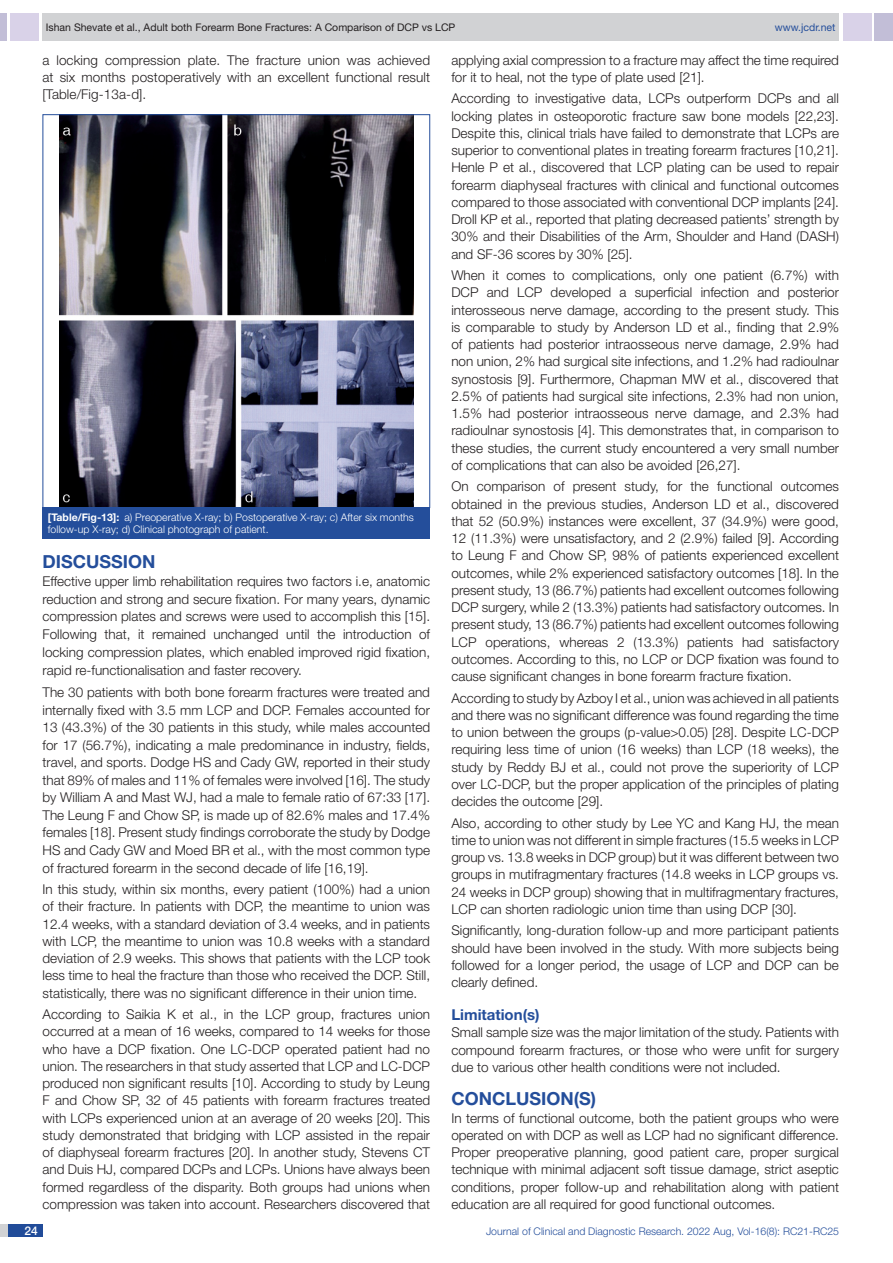
<style>
.page{position:relative;width:893px;height:1263px;background:#fff}
.page>*{position:absolute;margin:0;border:0;box-sizing:border-box;transform-origin:0 0}
.Heading{font:700 18px "Helvetica Neue";color:#244e9b}
.HEAD_2{font:700 15px "Helvetica Neue";color:#244e9b}
.Body_text{font:300 13.5px/17.2px "Helvetica Neue";color:#231f20;text-align:justify}
.t1{font:500 12px "Helvetica Neue";color:#fff}
.TABLE_FIG{font:300 10.5px/12.6px "Helvetica Neue";color:#fff}
.t2{font:10.5px "Helvetica Neue";color:#231f20}
.t3{font:300 10.5px "Helvetica Neue";color:#244e9b}
.t4{font:10.5px "Helvetica Neue";color:#244e9b}
.s1{font-weight:700}
</style>
<div class="page">
<div style="left:0;top:13px;width:7px;height:28px;background:#c2bed7"></div>
<div style="left:10px;top:13px;width:29px;height:28px;background:#d9d2e8"></div>
<div style="left:43px;top:13px;width:796px;height:28px;background:#d1d2d4"></div>
<div style="left:875px;top:13px;width:18px;height:28px;background:#c2bed7"></div>
<div style="left:843px;top:13px;width:29px;height:28px;background:#d9d2e8"></div>
<div style="left:0;top:1224px;width:43px;height:13px;background:#d1d2d4"></div>
<div style="left:8px;top:1224px;width:35px;height:13px;background:#214c99"></div>
<img style="left:59px;top:116px;width:354px;height:390px">
<div style="left:43px;top:507px;width:387px;height:32px;background:#244e9b"></div>
<p class="t2" style="left:46px;top:21px;width:411px">Ishan Shevate et al., Adult both Forearm Bone Fractures: A Comparison of DCP vs LCP</p>
<p class="t4" style="left:775px;top:21px;width:62px">www.jcdr.net</p>
<p class="Body_text" style="left:43px;top:51px;width:389px">a locking compression plate. The fracture union was achieved at six months postoperatively with an excellent functional result [Table/Fig-13a-d].</p>
<p class="Body_text" style="left:451px;top:51px;width:389px">applying axial compression to a fracture may affect the time required for it to heal, not the type of plate used [21].</p>
<p class="Body_text" style="left:451px;top:90px;width:389px">According to investigative data, LCPs outperform DCPs and all locking plates in osteoporotic fracture saw bone models [22,23].<br>Despite this, clinical trials have failed to demonstrate that LCPs are superior to conventional plates in treating forearm fractures [10,21].<br>Henle P et al., discovered that LCP plating can be used to repair forearm diaphyseal fractures with clinical and functional outcomes compared to those associated with conventional DCP implants [24].<br>Droll KP et al., reported that plating decreased patients’ strength by 30% and their Disabilities of the Arm, Shoulder and Hand (DASH) and SF-36 scores by 30% [25].</p>
<p class="Body_text" style="left:451px;top:266px;width:389px">When it comes to complications, only one patient (6.7%) with DCP and LCP developed a superficial infection and posterior interosseous nerve damage, according to the present study. This is comparable to study by Anderson LD et al., finding that 2.9% of patients had posterior intraosseous nerve damage, 2.9% had non union, 2% had surgical site infections, and 1.2% had radioulnar synostosis [9]. Furthermore, Chapman MW et al., discovered that 2.5% of patients had surgical site infections, 2.3% had non union, 1.5% had posterior intraosseous nerve damage, and 2.3% had radioulnar synostosis [4]. This demonstrates that, in comparison to these studies, the current study encountered a very small number of complications that can also be avoided [26,27].</p>
<p class="Body_text" style="left:451px;top:478px;width:389px">On comparison of present study, for the functional outcomes obtained in the previous studies, Anderson LD et al., discovered that 52 (50.9%) instances were excellent, 37 (34.9%) were good, 12 (11.3%) were unsatisfactory, and 2 (2.9%) failed [9]. According to Leung F and Chow SP, 98% of patients experienced excellent outcomes, while 2% experienced satisfactory outcomes [18]. In the present study, 13 (86.7%) patients had excellent outcomes following DCP surgery, while 2 (13.3%) patients had satisfactory outcomes. In present study, 13 (86.7%) patients had excellent outcomes following LCP operations, whereas 2 (13.3%) patients had satisfactory outcomes. According to this, no LCP or DCP fixation was found to cause significant changes in bone forearm fracture fixation.</p>
<p class="Body_text" style="left:451px;top:689px;width:389px">According to study by Azboy I et al., union was achieved in all patients and there was no significant difference was found regarding the time to union between the groups (p-value&gt;0.05) [28]. Despite LC-DCP requiring less time of union (16 weeks) than LCP (18 weeks), the study by Reddy BJ et al., could not prove the superiority of LCP over LC-DCP, but the proper application of the principles of plating decides the outcome [29].</p>
<p class="Body_text" style="left:451px;top:814px;width:389px">Also, according to other study by Lee YC and Kang HJ, the mean time to union was not different in simple fractures (15.5 weeks in LCP group vs. 13.8 weeks in DCP group) but it was different between two groups in mutifragmentary fractures (14.8 weeks in LCP groups vs.<br>24 weeks in DCP group) showing that in multifragmentary fractures, LCP can shorten radiologic union time than using DCP [30].</p>
<p class="Body_text" style="left:451px;top:922px;width:389px">Significantly, long-duration follow-up and more participant patients should have been involved in the study. With more subjects being followed for a longer period, the usage of LCP and DCP can be clearly defined.</p>
<p class="HEAD_2" style="left:451px;top:1005px;width:90px">LIMITATION(S)</p>
<p class="Body_text" style="left:451px;top:1023px;width:389px">Small sample size was the major limitation of the study. Patients with compound forearm fractures, or those who were unfit for surgery due to various other health conditions were not included.</p>
<p class="Heading" style="left:451px;top:1088px;width:146px">CONCLUSION(S)</p>
<p class="Body_text" style="left:451px;top:1109px;width:389px">In terms of functional outcome, both the patient groups who were operated on with DCP as well as LCP had no significant difference.<br>Proper preoperative planning, good patient care, proper surgical technique with minimal adjacent soft tissue damage, strict aseptic conditions, proper follow-up and rehabilitation along with patient education are all required for good functional outcomes.</p>
<p class="TABLE_FIG" style="left:48px;top:510px;width:368px"><span class="s1">[TABLE/FIG-13]:</span> a) Preoperative X-ray; b) Postoperative X-ray; c) After six months follow-up X-ray; d) Clinical photograph of patient.</p>
<p class="Heading" style="left:43px;top:550px;width:26px">DISCUSSION</p>
<p class="Body_text" style="left:43px;top:571px;width:389px;line-height:18px">Effective upper limb rehabilitation requires two factors i.e, anatomic reduction and strong and secure fixation. For many years, dynamic compression plates and screws were used to accomplish this [15].<br>Following that, it remained unchanged until the introduction of locking compression plates, which enabled improved rigid fixation, rapid re-functionalisation and faster recovery.</p>
<p class="Body_text" style="left:43px;top:683px;width:389px">The 30 patients with both bone forearm fractures were treated and internally fixed with 3.5 mm LCP and DCP. Females accounted for 13 (43.3%) of the 30 patients in this study, while males accounted for 17 (56.7%), indicating a male predominance in industry, fields, travel, and sports. Dodge HS and Cady GW, reported in their study that 89% of males and 11% of females were involved [16]. The study by William A and Mast WJ, had a male to female ratio of 67:33 [17].<br>The Leung F and Chow SP, is made up of 82.6% males and 17.4% females [18]. Present study findings corroborate the study by Dodge HS and Cady GW and Moed BR et al., with the most common type of fractured forearm in the second decade of life [16,19].</p>
<p class="Body_text" style="left:43px;top:880px;width:389px">In this study, within six months, every patient (100%) had a union of their fracture. In patients with DCP, the meantime to union was 12.4 weeks, with a standard deviation of 3.4 weeks, and in patients with LCP, the meantime to union was 10.8 weeks with a standard deviation of 2.9 weeks. This shows that patients with the LCP took less time to heal the fracture than those who received the DCP. Still, statistically, there was no significant difference in their union time.</p>
<p class="Body_text" style="left:43px;top:1005px;width:389px">According to Saikia K et al., in the LCP group, fractures union occurred at a mean of 16 weeks, compared to 14 weeks for those who have a DCP fixation. One LC-DCP operated patient had no union. The researchers in that study asserted that LCP and LC-DCP produced non significant results [10]. According to study by Leung F and Chow SP, 32 of 45 patients with forearm fractures treated with LCPs experienced union at an average of 20 weeks [20]. This study demonstrated that bridging with LCP assisted in the repair of diaphyseal forearm fractures [20]. In another study, Stevens CT and Duis HJ, compared DCPs and LCPs. Unions have always been formed regardless of the disparity. Both groups had unions when compression was taken into account. Researchers discovered that</p>
<p class="t1" style="left:24px;top:1223px;width:15px">24</p>
<p class="t3" style="left:486px;top:1225px;width:355px">Journal of Clinical and Diagnostic Research. 2022 Aug, Vol-16(8): RC21-RC25</p>
</div>
